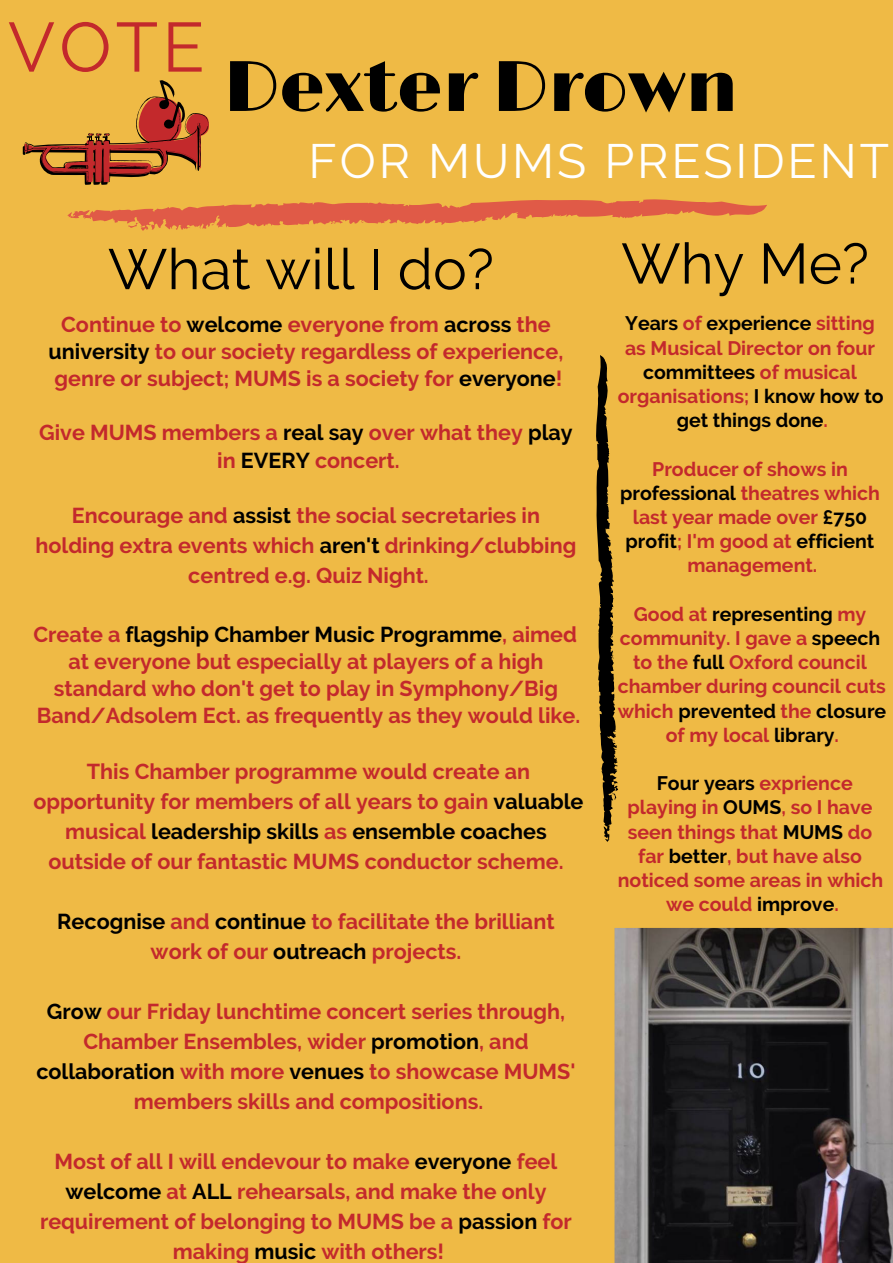
<style>
.page{position:relative;width:893px;height:1263px;background:#efba45}
.page>*{position:absolute;margin:0;border:0;box-sizing:border-box;transform-origin:0 0}
.t1{font:72px "Limelight";color:#000}
.t2{font:69.53px "Raleway";color:#c3292c}
.t3{font:56.85px "Raleway";color:#000}
.t4{font:56.7px "Raleway";color:#000}
.t5{font:48px "Raleway";letter-spacing:.06em;color:#fff}
.t6{font:700 21.52px/30px "Raleway";color:#c3292c;text-align:center}
.t7{font:700 19.5px/24.2px "Raleway";color:#c3292c;text-align:center}
.s1{color:#000}
</style>
<div class="page">
<svg style="left:23px;top:80px;width:186px;height:105px"></svg>
<svg style="left:67px;top:199px;width:700px;height:32px"></svg>
<svg style="left:596px;top:355px;width:22px;height:487px"></svg>
<svg style="left:614px;top:927px;width:279px;height:336px;background:#474343"></svg>
<h2 class="t2" style="left:8px;top:6px;width:198px">VOTE</h2>
<h1 class="t1" style="left:224px;top:45px;width:516px">Dexter Drown</h1>
<h3 class="t5" style="left:308px;top:133px;width:582px">FOR MUMS PRESIDENT</h3>
<h3 class="t3" style="left:108px;top:236px;width:387px">What will I do?</h3>
<p class="t6" style="left:49px;top:311px;width:516px;line-height:27.1px">Continue to <span class="s1">welcome</span> everyone from <span class="s1">across</span> the <span class="s1">university</span> to our society regardless of experience, genre or subject; MUMS is a society for <span class="s1">everyone</span>!</p>
<p class="t6" style="left:39px;top:419px;width:535px;line-height:27.1px">Give MUMS members a <span class="s1">real say</span> over what they <span class="s1">play </span>in <span class="s1">EVERY</span> concert.</p>
<p class="t6" style="left:36px;top:501px;width:542px">Encourage and <span class="s1">assist</span> the social secretaries in holding extra events which <span class="s1">aren't</span> drinking/clubbing centred e.g. Quiz Night.</p>
<p class="t6" style="left:33px;top:620px;width:548px;line-height:27.1px">Create a <span class="s1">flagship Chamber Music Programme</span>, aimed at everyone but especially at players of a high standard who don't get to play in Symphony/Big Band/Adsolem Ect. as frequently as they would like.</p>
<p class="t6" style="left:33px;top:756px;width:551px">This Chamber programme would create an opportunity for members of all years to gain <span class="s1">valuable </span>musical <span class="s1">leadership skills</span> as <span class="s1">ensemble coaches </span>outside of our fantastic MUMS conductor scheme.</p>
<p class="t6" style="left:57px;top:906px;width:499px"><span class="s1">Recognise</span> and <span class="s1">continue</span> to facilitate the brilliant work of our <span class="s1">outreach</span> projects.</p>
<p class="t6" style="left:36px;top:996px;width:540px"><span class="s1">Grow</span> our Friday lunchtime concert series through, Chamber Ensembles, wider <span class="s1">promotion</span>, and <span class="s1">collaboration</span> with more <span class="s1">venues</span> to showcase MUMS' members skills and compositions.</p>
<p class="t6" style="left:40px;top:1146px;width:533px">Most of all I will endevour to make <span class="s1">everyone</span> feel <span class="s1">welcome</span> at <span class="s1">ALL</span> rehearsals, and make the only requirement of belonging to MUMS be a <span class="s1">passion</span> for making <span class="s1">music</span> with others!</p>
<h3 class="t4" style="left:621px;top:230px;width:249px">Why Me?</h3>
<p class="t7" style="left:618px;top:311px;width:267px"><span class="s1">Years</span> of <span class="s1">experience</span> sitting as Musical Director on four <span class="s1">committees</span> of musical organisations; <span class="s1">I know how to get things done</span>.</p>
<p class="t7" style="left:620px;top:457px;width:261px">Producer of shows in <span class="s1">professional</span> theatres which last year made over <span class="s1">£750 profit</span>; I'm good at <span class="s1">efficient </span>management.</p>
<p class="t7" style="left:618px;top:602px;width:270px">Good at <span class="s1">representing</span> my community. I gave a <span class="s1">speech </span>to the <span class="s1">full</span> Oxford council chamber during council cuts which <span class="s1">prevented</span> the <span class="s1">closure </span>of my local <span class="s1">library</span>.</p>
<p class="t7" style="left:618px;top:771px;width:267px"><span class="s1">Four years</span> exprience playing in <span class="s1">OUMS</span>, so I have seen things that <span class="s1">MUMS</span> do far <span class="s1">better</span>, but have also noticed some areas in which we could <span class="s1">improve</span>.</p>
</div>
